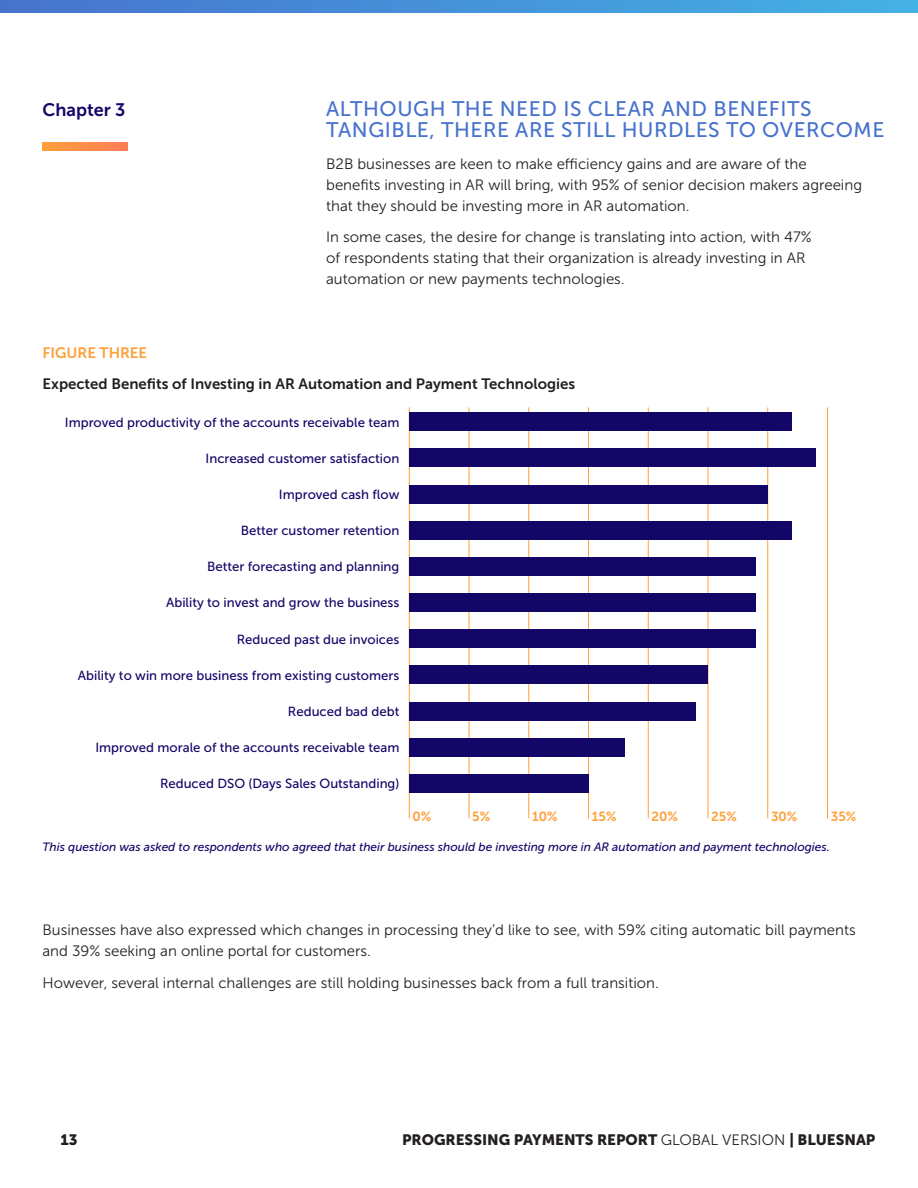
<style>
.page{position:relative;width:918px;height:1188px;background:#fff}
.page>*{position:absolute;margin:0;border:0;box-sizing:border-box;transform-origin:0 0}
.bodycopy{font:21px/21px "Museo Sans 500";letter-spacing:.025em;color:#4772cd}
.bodycopy-2{font:18px "Museo Sans 700";color:#120667}
.bodycopy-3{font:15px/21px "Museo Sans 300";color:#231f20}
.bodycopy-4{font:15px "Museo Sans 700";color:#231f20}
.t1{font:15px "Museo Sans 900";color:#231f20}
.bodycopy-5{font:15px "Museo Sans 700";color:#ff9f3a}
.t2{font:13.2px "Museo Sans 500";color:#120667}
.t3{font:13.2px "Museo Sans 700";color:#ff9f3a}
.bodycopy-6{font:italic 12px "Museo Sans 500";color:#120667}
.s1{font-family:"Museo Sans 300"}
</style>
<div class="page">
<svg style="left:43px;top:142px;width:85px;height:9px"></svg>
<hr style="left:409px;top:407px;width:1px;height:411px;background:#ff9f3a">
<hr style="left:767px;top:407px;width:1px;height:411px;background:#ff9f3a">
<hr style="left:648px;top:407px;width:1px;height:411px;background:#ff9f3a">
<hr style="left:528px;top:407px;width:1px;height:411px;background:#ff9f3a">
<hr style="left:469px;top:407px;width:1px;height:411px;background:#ff9f3a">
<hr style="left:588px;top:407px;width:1px;height:411px;background:#ff9f3a">
<hr style="left:708px;top:407px;width:1px;height:411px;background:#ff9f3a">
<hr style="left:827px;top:407px;width:1px;height:411px;background:#ff9f3a">
<div style="left:409px;top:412px;width:383px;height:19px;background:#120667"></div>
<div style="left:409px;top:449px;width:407px;height:18px;background:#120667"></div>
<div style="left:409px;top:485px;width:359px;height:18px;background:#120667"></div>
<div style="left:409px;top:521px;width:383px;height:19px;background:#120667"></div>
<div style="left:409px;top:557px;width:347px;height:19px;background:#120667"></div>
<div style="left:409px;top:593px;width:347px;height:19px;background:#120667"></div>
<div style="left:409px;top:629px;width:347px;height:19px;background:#120667"></div>
<div style="left:409px;top:666px;width:299px;height:18px;background:#120667"></div>
<div style="left:409px;top:702px;width:287px;height:18px;background:#120667"></div>
<div style="left:409px;top:738px;width:215px;height:19px;background:#120667"></div>
<div style="left:409px;top:774px;width:180px;height:19px;background:#120667"></div>
<svg style="left:0;top:0;width:918px;height:13px;background:#4592d8"></svg>
<p class="bodycopy-2" style="left:43px;top:100px;width:85px">Chapter 3</p>
<p class="bodycopy" style="left:326px;top:98px;width:560px">ALTHOUGH THE NEED IS CLEAR AND BENEFITS<br>TANGIBLE, THERE ARE STILL HURDLES TO OVERCOME</p>
<p class="bodycopy-3" style="left:326px;top:153px;width:537px">B2B businesses are keen to make efficiency gains and are aware of the benefits investing in AR will bring, with 95% of senior decision makers agreeing that they should be investing more in AR automation.</p>
<p class="bodycopy-3" style="left:326px;top:226px;width:487px">In some cases, the desire for change is translating into action, with 47% of respondents stating that their organization is already investing in AR automation or new payments technologies.</p>
<p class="bodycopy-5" style="left:43px;top:344px;width:106px">FIGURE THREE</p>
<p class="bodycopy-4" style="left:43px;top:375px;width:534px">Expected Benefits of Investing in AR Automation and Payment Technologies</p>
<p class="t2" style="left:65px;top:415px;width:336px">Improved productivity of the accounts receivable team</p>
<p class="t2" style="left:206px;top:451px;width:195px">Increased customer satisfaction</p>
<p class="t2" style="left:279px;top:487px;width:122px">Improved cash flow</p>
<p class="t2" style="left:241px;top:523px;width:160px">Better customer retention</p>
<p class="t2" style="left:207px;top:560px;width:194px">Better forecasting and planning</p>
<p class="t2" style="left:166px;top:596px;width:235px">Ability to invest and grow the business</p>
<p class="t2" style="left:237px;top:632px;width:164px">Reduced past due invoices</p>
<p class="t2" style="left:78px;top:668px;width:323px">Ability to win more business from existing customers</p>
<p class="t2" style="left:288px;top:704px;width:113px">Reduced bad debt</p>
<p class="t2" style="left:95px;top:740px;width:306px">Improved morale of the accounts receivable team</p>
<p class="t2" style="left:160px;top:776px;width:241px">Reduced DSO (Days Sales Outstanding)</p>
<p class="t3" style="left:413px;top:809px;width:20px">0%</p>
<p class="t3" style="left:472px;top:809px;width:19px">5%</p>
<p class="t3" style="left:532px;top:809px;width:27px">10%</p>
<p class="t3" style="left:592px;top:809px;width:26px">15%</p>
<p class="t3" style="left:652px;top:809px;width:28px">20%</p>
<p class="t3" style="left:711px;top:809px;width:27px">25%</p>
<p class="t3" style="left:771px;top:809px;width:28px">30%</p>
<p class="t3" style="left:831px;top:809px;width:27px">35%</p>
<p class="bodycopy-6" style="left:43px;top:840px;width:789px">This question was asked to respondents who agreed that their business should be investing more in AR automation and payment technologies.</p>
<p class="bodycopy-3" style="left:43px;top:919px;width:815px">Businesses have also expressed which changes in processing they’d like to see, with 59% citing automatic bill payments and 39% seeking an online portal for customers.</p>
<p class="bodycopy-3" style="left:43px;top:972px;width:618px">However, several internal challenges are still holding businesses back from a full transition.</p>
<p class="t1" style="left:60px;top:1131px;width:19px">13</p>
<p class="t1" style="left:402px;top:1131px;width:475px">PROGRESSING PAYMENTS REPORT <span class="s1">GLOBAL VERSION</span> | BLUESNAP</p>
</div>
